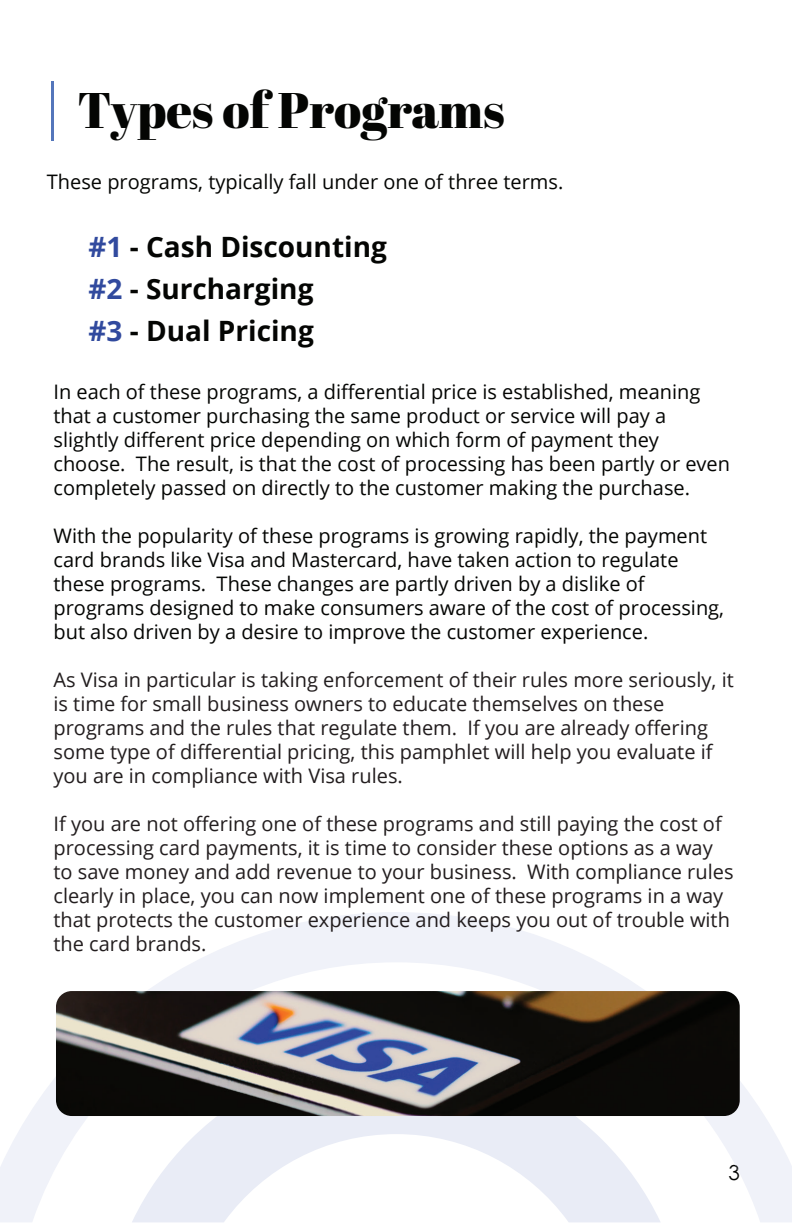
<style>
.page{position:relative;width:792px;height:1224px;background:#fff}
.page>*{position:absolute;margin:0;border:0;box-sizing:border-box;transform-origin:0 0}
.t1{font:50px "Abril Fatface";color:#040503}
.t2{font:700 28px/42px "Open Sans";color:#040503}
.t3{font:20.6px "Century Gothic Pro";color:#0a0c0d}
.t4{font:20px/24px "Open Sans";color:#040503}
.t5{font:20px/24px "Open Sans";color:#221d1e}
.s1{color:#314a9e}
</style>
<div class="page">
<hr style="left:51px;top:81px;width:3px;height:59px;background:#5476bb">
<svg style="left:0;top:912px;width:792px;height:309px"></svg>
<svg style="left:735px;top:1165px;width:4px;height:7px"></svg>
<svg style="left:0;top:1221px;width:792px;height:1px"></svg>
<svg style="left:132px;top:1116px;width:528px;height:105px"></svg>
<img style="left:56px;top:991px;width:684px;height:125px">
<h1 class="t1" style="left:77px;top:75px;width:429px">Types of Programs</h1>
<p class="t4" style="left:47px;top:169px;width:518px">These programs, typically fall under one of three terms.</p>
<h2 class="t2" style="left:88px;top:225px;width:300px"><span class="s1">#1</span> - Cash Discounting <span class="s1">#2</span> - Surcharging<br><span class="s1">#3</span> - Dual Pricing</h2>
<p class="t4" style="left:54px;top:379px;width:678px">In each of these programs, a differential price is established, meaning that a customer purchasing the same product or service will pay a slightly different price depending on which form of payment they choose. The result, is that the cost of processing has been partly or even completely passed on directly to the customer making the purchase.</p>
<p class="t4" style="left:54px;top:523px;width:672px">With the popularity of these programs is growing rapidly, the payment card brands like Visa and Mastercard, have taken action to regulate these programs. These changes are partly driven by a dislike of programs designed to make consumers aware of the cost of processing, but also driven by a desire to improve the customer experience.</p>
<p class="t5" style="left:54px;top:667px;width:682px">As Visa in particular is taking enforcement of their rules more seriously, it is time for small business owners to educate themselves on these programs and the rules that regulate them. If you are already offering some type of differential pricing, this pamphlet will help you evaluate if you are in compliance with Visa rules.</p>
<p class="t5" style="left:54px;top:811px;width:682px">If you are not offering one of these programs and still paying the cost of processing card payments, it is time to consider these options as a way to save money and add revenue to your business. With compliance rules clearly in place, you can now implement one of these programs in a way that protects the customer experience and keeps you out of trouble with the card brands.</p>
<p class="t3" style="left:728px;top:1160px;width:13px">3</p>
</div>
